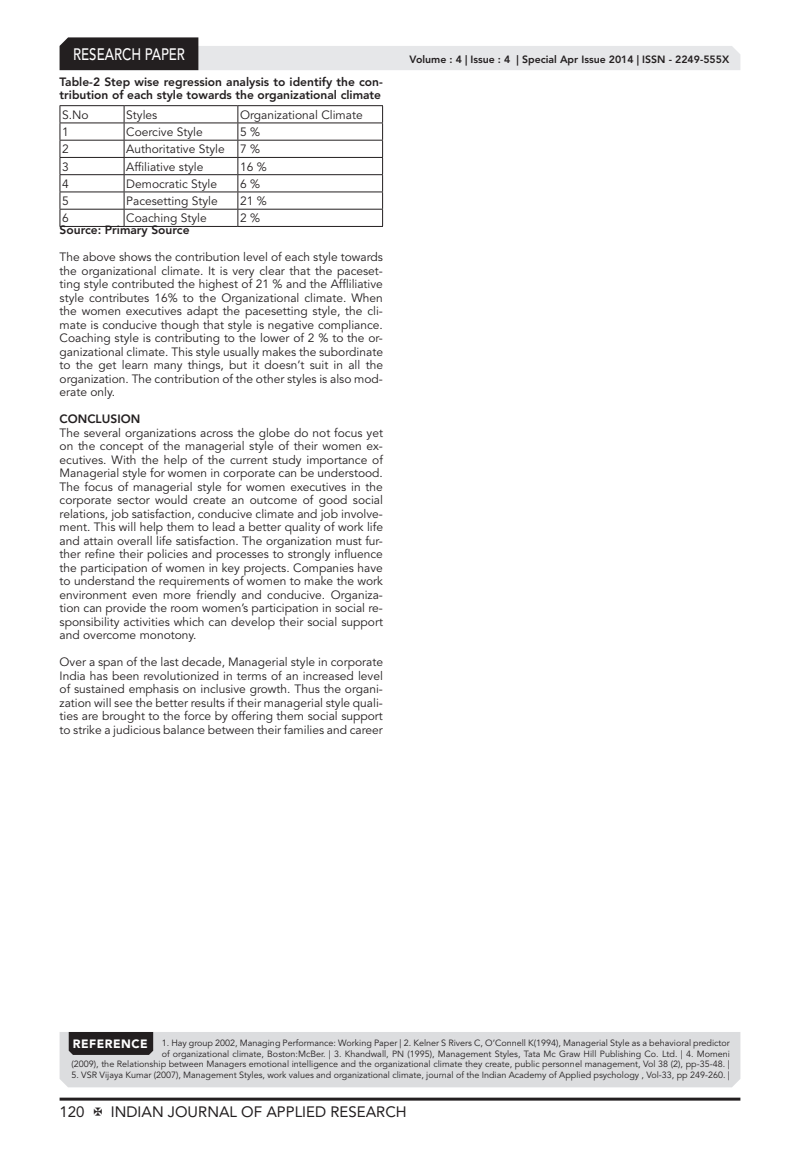
<style>
.page{position:relative;width:800px;height:1161px;background:#fff}
.page>*{position:absolute;margin:0;border:0;box-sizing:border-box;transform-origin:0 0}
.t1{font:500 16.5px "Avenir LT Std";color:#fff;scale:.8 1}
.t2{font:15px "Avenir LT Std";color:#231f20}
.Body_Text{font:12px/13.5px "Avenir LT Std";color:#231f20;text-align:justify}
.For_Table{font:12px "Avenir LT Std";color:#231f20}
.Bold{font:800 12px/13.5px "Avenir LT Std";color:#231f20}
.t3{font:900 12px "Avenir LT Std";letter-spacing:.04em;color:#fff}
.t4{font:800 10.5px "Avenir LT Std";color:#231f20}
.Reference{font:9px/10.5px "Avenir LT Std";color:#231f20;text-align:right}
</style>
<div class="page">
<hr style="left:60px;top:1097px;width:680px;height:3px;background:#231f20">
<svg style="left:60px;top:37px;width:680px;height:33px"></svg>
<div style="left:60px;top:1032px;width:680px;height:55px;background:#dcdddf"></div>
<div style="left:69px;top:1032px;width:84px;height:23px;background:#231f20"></div>
<svg style="left:61px;top:106px;width:321px;height:120px"></svg>
<hr style="left:60px;top:123px;width:64px;height:1px;background:#231f20">
<hr style="left:124px;top:123px;width:114px;height:1px;background:#231f20">
<hr style="left:238px;top:123px;width:145px;height:1px;background:#231f20">
<hr style="left:60px;top:140px;width:64px;height:1px;background:#231f20">
<hr style="left:124px;top:140px;width:114px;height:1px;background:#231f20">
<hr style="left:238px;top:140px;width:145px;height:1px;background:#231f20">
<hr style="left:60px;top:157px;width:64px;height:1px;background:#231f20">
<hr style="left:124px;top:157px;width:114px;height:1px;background:#231f20">
<hr style="left:238px;top:157px;width:145px;height:1px;background:#231f20">
<hr style="left:60px;top:174px;width:64px;height:1px;background:#231f20">
<hr style="left:124px;top:174px;width:114px;height:1px;background:#231f20">
<hr style="left:238px;top:174px;width:145px;height:1px;background:#231f20">
<hr style="left:60px;top:192px;width:64px;height:1px;background:#231f20">
<hr style="left:124px;top:192px;width:114px;height:1px;background:#231f20">
<hr style="left:238px;top:192px;width:145px;height:1px;background:#231f20">
<hr style="left:60px;top:209px;width:64px;height:1px;background:#231f20">
<hr style="left:124px;top:209px;width:114px;height:1px;background:#231f20">
<svg style="left:124px;top:106px;width:1px;height:120px"></svg>
<hr style="left:238px;top:209px;width:145px;height:1px;background:#231f20">
<svg style="left:237px;top:106px;width:1px;height:120px"></svg>
<hr style="left:60px;top:105px;width:64px;height:1px;background:#231f20">
<hr style="left:124px;top:105px;width:114px;height:1px;background:#231f20">
<hr style="left:238px;top:105px;width:145px;height:1px;background:#231f20">
<svg style="left:60px;top:106px;width:1px;height:120px"></svg>
<svg style="left:382px;top:106px;width:1px;height:120px"></svg>
<hr style="left:60px;top:226px;width:64px;height:1px;background:#231f20">
<hr style="left:124px;top:226px;width:114px;height:1px;background:#231f20">
<hr style="left:238px;top:226px;width:145px;height:1px;background:#231f20">
<h1 class="t1" style="left:73px;top:44px;width:141px">RESEARCH PAPER</h1>
<p class="Bold" style="left:60px;top:75px;width:325px">Table-2 Step wise regression analysis to identify the con&shy;tribution of each style towards the organizational climate</p>
<p class="For_Table" style="left:62px;top:108px;width:28px">S.No</p>
<p class="For_Table" style="left:126px;top:108px;width:33px">Styles</p>
<p class="For_Table" style="left:240px;top:108px;width:124px">Organizational Climate</p>
<p class="For_Table" style="left:62px;top:125px;width:8px">1</p>
<p class="For_Table" style="left:126px;top:125px;width:78px">Coercive Style</p>
<p class="For_Table" style="left:240px;top:125px;width:22px">5 %</p>
<p class="For_Table" style="left:62px;top:142px;width:8px">2</p>
<p class="For_Table" style="left:126px;top:142px;width:100px">Authoritative Style</p>
<p class="For_Table" style="left:240px;top:142px;width:22px">7 %</p>
<p class="For_Table" style="left:62px;top:160px;width:8px">3</p>
<p class="For_Table" style="left:126px;top:160px;width:79px">Affiliative style</p>
<p class="For_Table" style="left:240px;top:160px;width:28px">16 %</p>
<p class="For_Table" style="left:62px;top:177px;width:8px">4</p>
<p class="For_Table" style="left:126px;top:177px;width:92px">Democratic Style</p>
<p class="For_Table" style="left:240px;top:177px;width:22px">6 %</p>
<p class="For_Table" style="left:62px;top:194px;width:8px">5</p>
<p class="For_Table" style="left:126px;top:194px;width:93px">Pacesetting Style</p>
<p class="For_Table" style="left:240px;top:194px;width:28px">21 %</p>
<p class="For_Table" style="left:62px;top:211px;width:8px">6</p>
<p class="For_Table" style="left:126px;top:211px;width:82px">Coaching Style</p>
<p class="For_Table" style="left:240px;top:211px;width:22px">2 %</p>
<p class="Bold" style="left:60px;top:223px;width:131px">Source: Primary Source</p>
<p class="Body_Text" style="left:60px;top:251px;width:325px">The above shows the contribution level of each style towards the organizational climate. It is very clear that the paceset&shy;ting style contributed the highest of 21 % and the Affliliative style contributes 16% to the Organizational climate. When the women executives adapt the pacesetting style, the cli&shy;mate is conducive though that style is negative compliance.<br>Coaching style is contributing to the lower of 2 % to the or&shy;ganizational climate. This style usually makes the subordinate to the get learn many things, but it doesn’t suit in all the organization. The contribution of the other styles is also mod&shy;erate only.</p>
<p class="Bold" style="left:60px;top:412px;width:82px">CONCLUSION</p>
<p class="Body_Text" style="left:60px;top:426px;width:325px">The several organizations across the globe do not focus yet on the concept of the managerial style of their women ex&shy;ecutives. With the help of the current study importance of Managerial style for women in corporate can be understood.<br>The focus of managerial style for women executives in the corporate sector would create an outcome of good social relations, job satisfaction, conducive climate and job involve&shy;ment. This will help them to lead a better quality of work life and attain overall life satisfaction. The organization must fur&shy;ther refine their policies and processes to strongly influence the participation of women in key projects. Companies have to understand the requirements of women to make the work environment even more friendly and conducive. Organiza&shy;tion can provide the room women’s participation in social re&shy;sponsibility activities which can develop their social support and overcome monotony.</p>
<p class="Body_Text" style="left:60px;top:656px;width:325px">Over a span of the last decade, Managerial style in corporate India has been revolutionized in terms of an increased level of sustained emphasis on inclusive growth. Thus the organi&shy;zation will see the better results if their managerial style quali&shy;ties are brought to the force by offering them social support to strike a judicious balance between their families and career</p>
<p class="t4" style="left:409px;top:53px;width:321px">Volume : 4 | Issue : 4 | Special Apr Issue 2014 | ISSN - 2249-555X</p>
<p class="Reference" style="left:71px;top:1038px;width:659px">1. Hay group 2002, Managing Performance: Working Paper | 2. Kelner S Rivers C, O’Connell K(1994), Managerial Style as a behavioral predictor<br>of organizational climate, Boston:McBer. | 3. Khandwall, PN (1995), Management Styles, Tata Mc Graw Hill Publishing Co. Ltd. | 4. Momeni<br>(2009), the Relationship between Managers emotional intelligence and the organizational climate they create, public personnel management, Vol 38 (2), pp-35-48. |</p>
<p class="Reference" style="left:71px;top:1069px;width:659px">5. VSR Vijaya Kumar (2007), Management Styles, work values and organizational climate, journal of the Indian Academy of Applied psychology , Vol-33, pp 249-260. |</p>
<p class="t3" style="left:73px;top:1036px;width:76px">REFERENCE</p>
<p class="t2" style="left:60px;top:1103px;width:27px">120</p>
<p class="t2" style="left:111px;top:1103px;width:297px">INDIAN JOURNAL OF APPLIED RESEARCH</p>
</div>
